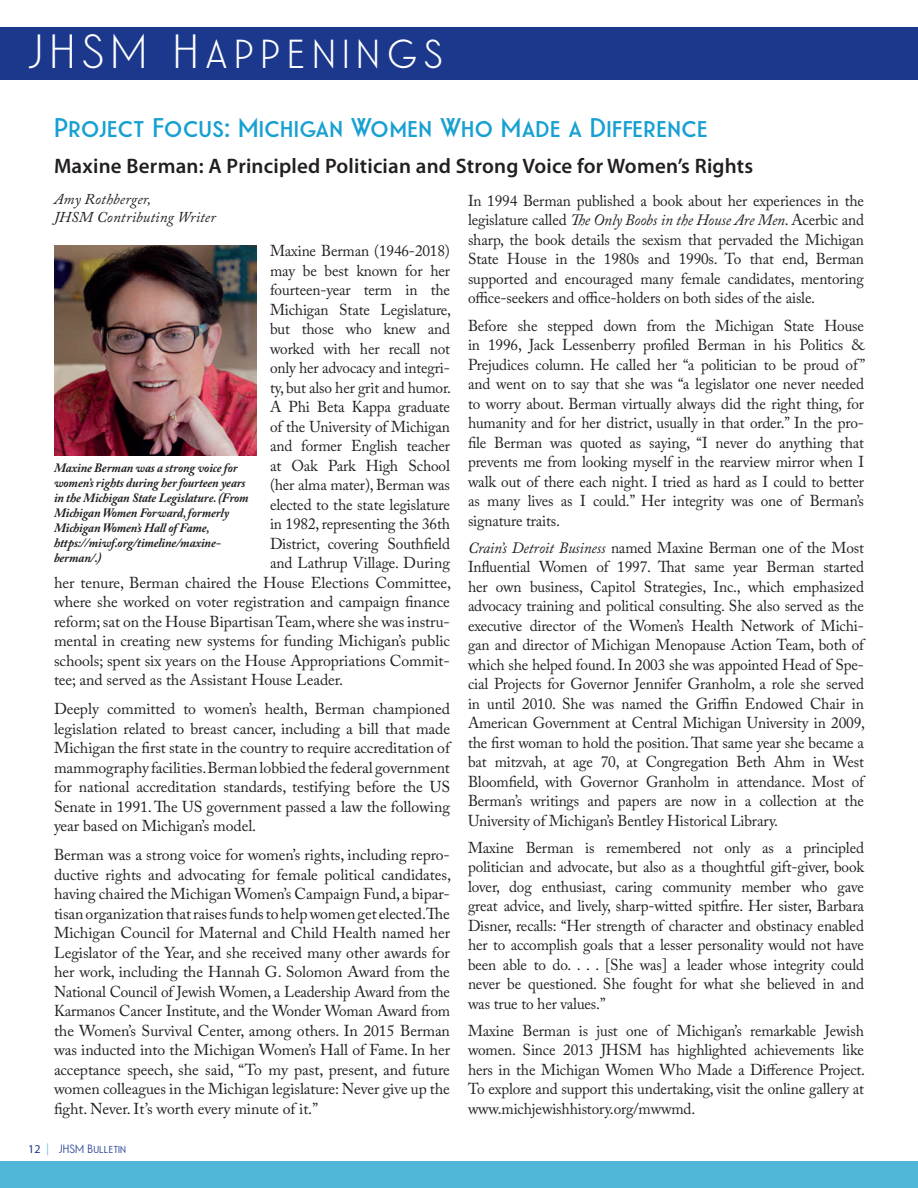
<style>
.page{position:relative;width:918px;height:1188px;background:#fff}
.page>*{position:absolute;margin:0;border:0;box-sizing:border-box;transform-origin:0 0}
.t1{font:300 48px "Waverly CF";letter-spacing:.145em;color:#fff}
.t2{font:700 27px "Waverly CF";letter-spacing:.01em;color:#17a0d2}
.t3{font:600 21px "Myriad Pro";letter-spacing:.01em;color:#231f20}
.Paragraph_Style_1{font:15.75px/19.5px "Adobe Caslon Pro";letter-spacing:-.01em;color:#231f20;text-align:justify}
.t4{font:italic 15px/18px "Adobe Caslon Pro";letter-spacing:.01em;color:#231f20}
.t5{font:italic 700 12.75px/15px "Adobe Caslon Pro";letter-spacing:-.01em;color:#231f20}
.t6{font:500 12px "Waverly CF";letter-spacing:.01em;color:#1b388c}
.s1{font-style:italic}
.s2{font-family:"Myriad Pro";font-weight:400}
.s3{color:#51b5da}
</style>
<div class="page">
<div style="left:0;top:1161px;width:918px;height:27px;background:#51b5da"></div>
<div style="left:0;top:27px;width:918px;height:53px;background:#1b388c"></div>
<img style="left:54px;top:245px;width:202px;height:211px">
<p class="t1" style="left:27px;top:23px;width:417px">JHSM Happenings</p>
<p class="t2" style="left:54px;top:111px;width:656px">Project Focus: Michigan Women Who Made a Difference</p>
<p class="t3" style="left:54px;top:154px;width:701px">Maxine Berman: A Principled Politician and Strong Voice for Women’s Rights</p>
<p class="t4" style="left:54px;top:190px;width:163px">Amy Rothberger,<br>JHSM Contributing Writer</p>
<p class="Paragraph_Style_1" style="left:468px;top:191px;width:398px">In 1994 Berman published a book about her experiences in the legislature called <span class="s1">The Only Boobs in the House Are Men</span>. Acerbic and sharp, the book details the sexism that pervaded the Michigan State House in the 1980s and 1990s. To that end, Berman supported and encouraged many female candidates, mentoring office-seekers and office-holders on both sides of the aisle.</p>
<p class="Paragraph_Style_1" style="left:468px;top:315px;width:399px">Before she stepped down from the Michigan State House in 1996, Jack Lessenberry profiled Berman in his Politics &amp; Prejudices column. He called her “a politician to be proud of ” and went on to say that she was “a legislator one never needed to worry about. Berman virtually always did the right thing, for humanity and for her district, usually in that order.” In the pro&shy;file Berman was quoted as saying, “I never do anything that prevents me from looking myself in the rearview mirror when I walk out of there each night. I tried as hard as I could to better as many lives as I could.” Her integrity was one of Berman’s signature traits.</p>
<p class="Paragraph_Style_1" style="left:468px;top:537px;width:399px"><span class="s1">Crain’s Detroit Business</span> named Maxine Berman one of the Most Influential Women of 1997. That same year Berman started her own business, Capitol Strategies, Inc., which emphasized advocacy training and political consulting. She also served as the executive director of the Women’s Health Network of Michi&shy;gan and director of Michigan Menopause Action Team, both of which she helped found. In 2003 she was appointed Head of Spe&shy;cial Projects for Governor Jennifer Granholm, a role she served in until 2010. She was named the Griffin Endowed Chair in American Government at Central Michigan University in 2009, the first woman to hold the position. That same year she became a bat mitzvah, at age 70, at Congregation Beth Ahm in West Bloomfield, with Governor Granholm in attendance. Most of Berman’s writings and papers are now in a collection at the University of Michigan’s Bentley Historical Library.</p>
<p class="Paragraph_Style_1" style="left:468px;top:837px;width:398px">Maxine Berman is remembered not only as a principled politician and advocate, but also as a thoughtful gift-giver, book lover, dog enthusiast, caring community member who gave great advice, and lively, sharp-witted spitfire. Her sister, Barbara Disner, recalls: “Her strength of character and obstinacy enabled her to accomplish goals that a lesser personality would not have been able to do. . . . [She was] a leader whose integrity could never be questioned. She fought for what she believed in and was true to her values.”</p>
<p class="Paragraph_Style_1" style="left:468px;top:1021px;width:399px">Maxine Berman is just one of Michigan’s remarkable Jewish women. Since 2013 JHSM has highlighted achievements like hers in the Michigan Women Who Made a Difference Project.<br>To explore and support this undertaking, visit the online gallery at www.michjewishhistory.org/mwwmd.</p>
<p class="Paragraph_Style_1" style="left:270px;top:241px;width:181px">Maxine Berman (1946-2018)</p>
<p class="Paragraph_Style_1" style="left:270px;top:261px;width:182px">may be best known for her</p>
<p class="Paragraph_Style_1" style="left:270px;top:280px;width:181px">fourteen-year term in the</p>
<p class="Paragraph_Style_1" style="left:270px;top:300px;width:183px">Michigan State Legislature,</p>
<p class="Paragraph_Style_1" style="left:270px;top:319px;width:181px">but those who knew and</p>
<p class="Paragraph_Style_1" style="left:270px;top:339px;width:181px">worked with her recall not</p>
<p class="Paragraph_Style_1" style="left:270px;top:358px;width:182px">only her advocacy and integri-</p>
<p class="Paragraph_Style_1" style="left:270px;top:378px;width:183px">ty, but also her grit and humor.</p>
<p class="Paragraph_Style_1" style="left:270px;top:397px;width:181px">A Phi Beta Kappa graduate</p>
<p class="Paragraph_Style_1" style="left:270px;top:417px;width:181px">of the University of Michigan</p>
<p class="Paragraph_Style_1" style="left:270px;top:436px;width:181px">and former English teacher</p>
<p class="Paragraph_Style_1" style="left:270px;top:456px;width:181px">at Oak Park High School</p>
<p class="Paragraph_Style_1" style="left:270px;top:475px;width:181px">(her alma mater), Berman was</p>
<p class="Paragraph_Style_1" style="left:270px;top:495px;width:181px">elected to the state legislature</p>
<p class="Paragraph_Style_1" style="left:270px;top:514px;width:182px">in 1982, representing the 36th</p>
<p class="Paragraph_Style_1" style="left:270px;top:534px;width:181px">District, covering Southfield</p>
<p class="Paragraph_Style_1" style="left:270px;top:553px;width:182px">and Lathrup Village. During</p>
<p class="Paragraph_Style_1" style="left:54px;top:573px;width:399px">her tenure, Berman chaired the House Elections Committee,</p>
<p class="Paragraph_Style_1" style="left:54px;top:592px;width:397px">where she worked on voter registration and campaign finance</p>
<p class="Paragraph_Style_1" style="left:54px;top:612px;width:398px">reform; sat on the House Bipartisan Team, where she was instru-</p>
<p class="Paragraph_Style_1" style="left:54px;top:631px;width:397px">mental in creating new systems for funding Michigan’s public</p>
<p class="Paragraph_Style_1" style="left:54px;top:651px;width:398px">schools; spent six years on the House Appropriations Commit-</p>
<p class="Paragraph_Style_1" style="left:54px;top:670px;width:291px">tee; and served as the Assistant House Leader.</p>
<p class="Paragraph_Style_1" style="left:54px;top:699px;width:398px">Deeply committed to women’s health, Berman championed legislation related to breast cancer, including a bill that made Michigan the first state in the country to require accreditation of mammography facilities. Berman lobbied the federal government for national accreditation standards, testifying before the US Senate in 1991. The US government passed a law the following year based on Michigan’s model.</p>
<p class="Paragraph_Style_1" style="left:54px;top:845px;width:399px">Berman was a strong voice for women’s rights, including repro&shy;ductive rights and advocating for female political candidates, having chaired the Michigan Women’s Campaign Fund, a bipar&shy;tisan organization that raises funds to help women get elected. The Michigan Council for Maternal and Child Health named her Legislator of the Year, and she received many other awards for her work, including the Hannah G. Solomon Award from the National Council of Jewish Women, a Leadership Award from the Karmanos Cancer Institute, and the Wonder Woman Award from the Women’s Survival Center, among others. In 2015 Berman was inducted into the Michigan Women’s Hall of Fame. In her acceptance speech, she said, “To my past, present, and future women colleagues in the Michigan legislature: Never give up the fight. Never. It’s worth every minute of it.”</p>
<p class="t5" style="left:54px;top:460px;width:196px">Maxine Berman was a strong voice for women’s rights during her fourteen years in the Michigan State Legislature. (From Michigan Women Forward, formerly Michigan Women’s Hall of Fame, https://miwf.org/timeline/maxine&shy;berman/.)</p>
<p class="t6" style="left:28px;top:1142px;width:100px"><span class="s2">12</span> <span class="s3">|</span> JHSM Bulletin</p>
</div>
